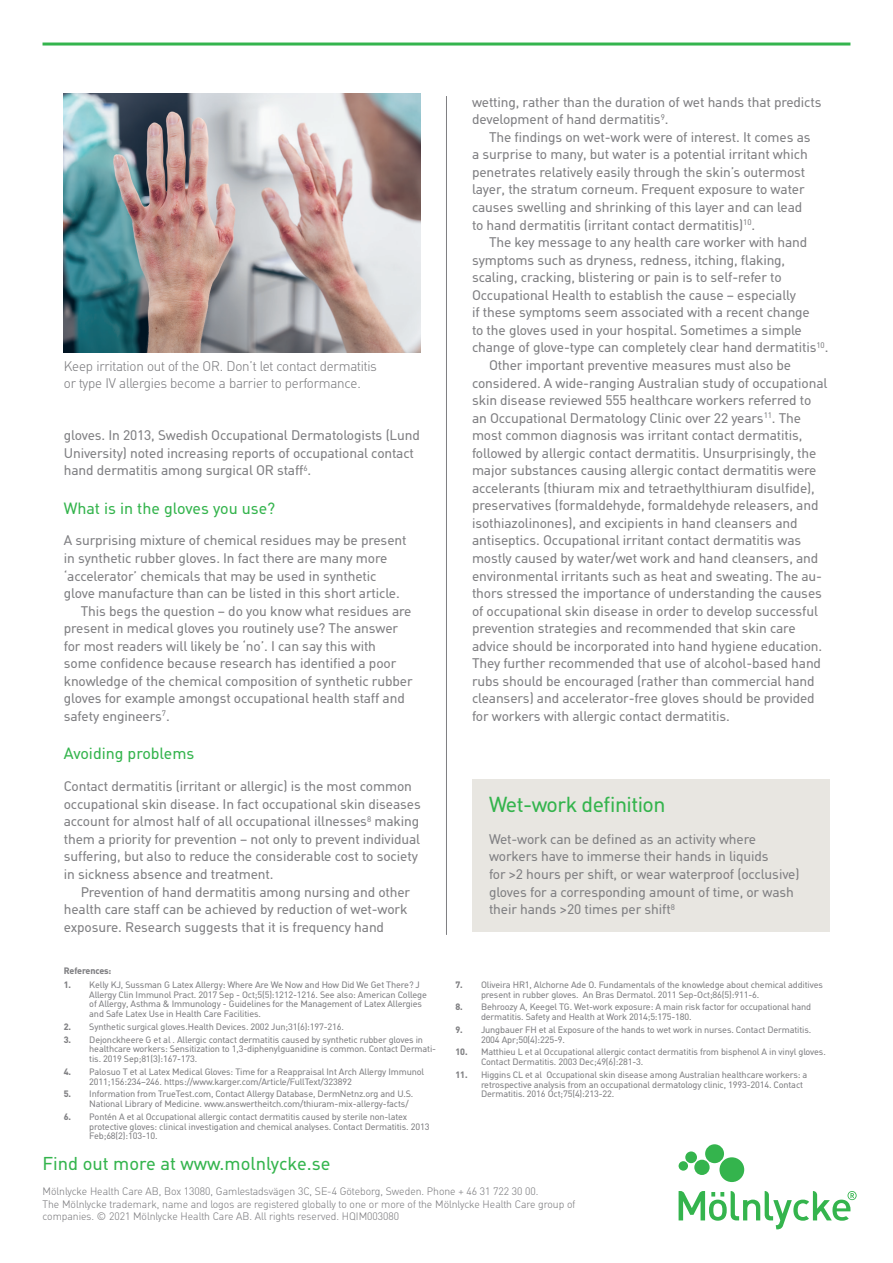
<style>
.page{position:relative;width:893px;height:1263px;background:#fff}
.page>*{position:absolute;margin:0;border:0;box-sizing:border-box;transform-origin:0 0}
.Heading_green{font:21px "Molnlycke Din";letter-spacing:-.025em;color:#34b44d}
.t1{font:18px "Molnlycke Din";color:#34b44d}
.mellanrubrik{font:15.75px "Molnlycke Din";color:#34b44d}
.bröd{font:13.5px/17.5px "Molnlycke Din";letter-spacing:-.01em;color:#808083}
.bröd_första_stycke{font:13.5px/17.5px "Molnlycke Din";letter-spacing:-.01em;color:#808083}
.bildtext{font:300 13.5px/16.5px "Molnlycke Din";letter-spacing:-.01em;color:#808083}
.t2{font:300 10.5px/12.6px "Molnlycke Din";color:#808083}
.t3{font:9px/9.8px "Molnlycke Din";letter-spacing:-.015em;color:#808083}
.ref_Rubrik_2-spalt{font:700 9px "Molnlycke Din";letter-spacing:-.01em;color:#808083}
.s1{font-weight:700}
</style>
<div class="page">
<svg style="left:679px;top:1144px;width:178px;height:85px"></svg>
<hr style="left:446px;top:96px;width:1px;height:839px;background:#808083">
<hr style="left:43px;top:43px;width:807px;height:3px;background:#34b44d">
<img style="left:64px;top:94px;width:357px;height:258px">
<div style="left:472px;top:779px;width:357px;height:153px;background:#e8e6e1"></div>
<p class="bildtext" style="left:64px;top:358px;width:314px">Keep irritation out of the OR. Don’t let contact dermatitis or type IV allergies become a barrier to performance.</p>
<p class="bröd" style="left:64px;top:426px;width:358px">gloves. In 2013, Swedish Occupational Dermatologists (Lund<br>University) noted increasing reports of occupational contact hand dermatitis among surgical OR staff<sup>6</sup>.</p>
<p class="mellanrubrik" style="left:64px;top:499px;width:213px">What is in the gloves you use?</p>
<p class="bröd_första_stycke" style="left:64px;top:532px;width:344px">A surprising mixture of chemical residues may be present in synthetic rubber gloves. In fact there are many more ‘accelerator’ chemicals that may be used in synthetic glove manufacture than can be listed in this short article.</p>
<p class="bröd" style="left:64px;top:602px;width:350px;text-indent:17px">This begs the question – do you know what residues are present in medical gloves you routinely use? The answer for most readers will likely be ‘no’. I can say this with<br>some confidence because research has identified a poor knowledge of the chemical composition of synthetic rubber gloves for example amongst occupational health staff and safety engineers<sup>7</sup>.</p>
<p class="mellanrubrik" style="left:64px;top:744px;width:132px">Avoiding problems</p>
<p class="bröd_första_stycke" style="left:64px;top:777px;width:359px">Contact dermatitis (irritant or allergic) is the most common occupational skin disease. In fact occupational skin diseases account for almost half of all occupational illnesses<sup>8</sup> making them a priority for prevention – not only to prevent individual suffering, but also to reduce the considerable cost to society in sickness absence and treatment.</p>
<p class="bröd" style="left:64px;top:883px;width:348px;text-indent:17px">Prevention of hand dermatitis among nursing and other health care staff can be achieved by reduction of wet-work exposure. Research suggests that it is frequency hand</p>
<p class="ref_Rubrik_2-spalt" style="left:64px;top:965px;width:49px">References:</p>
<p class="t3" style="left:89px;top:980px;width:339px;text-indent:-26px"><span class="s1">1.</span> Kelly KJ, Sussman G Latex Allergy: Where Are We Now and How Did We Get There? J Allergy Clin Immunol Pract. 2017 Sep - Oct;5(5):1212-1216. See also: American College of Allergy, Asthma &amp; Immunology - Guidelines for the Management of Latex Allergies and Safe Latex Use in Health Care Facilities.</p>
<p class="t3" style="left:64px;top:1022px;width:282px"><span class="s1">2.</span> Synthetic surgical gloves.Health Devices. 2002 Jun;31(6):197-216.</p>
<p class="t3" style="left:89px;top:1034px;width:348px;text-indent:-26px"><span class="s1">3.</span> Dejonckheere G et al . Allergic contact dermatitis caused by synthetic rubber gloves in healthcare workers: Sensitization to 1,3-diphenylguanidine is common. Contact Dermati&shy;tis. 2019 Sep;81(3):167-173.</p>
<p class="t3" style="left:89px;top:1067px;width:336px;text-indent:-26px"><span class="s1">4.</span> Palosuo T et al Latex Medical Gloves: Time for a Reappraisal Int Arch Allergy Immunol<br>2011;156:234–246. https://www.karger.com/Article/FullText/323892</p>
<p class="t3" style="left:89px;top:1089px;width:326px;text-indent:-26px"><span class="s1">5.</span> Information from TrueTest.com, Contact Allergy Database, DermNetnz.org and U.S.<br>National Library of Medicine. www.answertheitch.com/thiuram-mix-allergy-facts/</p>
<p class="t3" style="left:89px;top:1112px;width:342px;text-indent:-26px"><span class="s1">6.</span> Pontén A et al Occupational allergic contact dermatitis caused by sterile non-latex protective gloves: clinical investigation and chemical analyses. Contact Dermatitis. 2013<br>Feb;68(2):103-10.</p>
<p class="bröd" style="left:472px;top:93px;width:351px">wetting, rather than the duration of wet hands that predicts development of hand dermatitis<sup>9</sup>.</p>
<p class="bröd" style="left:472px;top:128px;width:340px;text-indent:17px">The findings on wet-work were of interest. It comes as a surprise to many, but water is a potential irritant which penetrates relatively easily through the skin’s outermost layer, the stratum corneum. Frequent exposure to water causes swelling and shrinking of this layer and can lead to hand dermatitis (irritant contact dermatitis)<sup>10</sup>.</p>
<p class="bröd" style="left:472px;top:233px;width:358px;text-indent:17px">The key message to any health care worker with hand symptoms such as dryness, redness, itching, flaking, scaling, cracking, blistering or pain is to self-refer to Occupational Health to establish the cause – especially<br>if these symptoms seem associated with a recent change<br>to the gloves used in your hospital. Sometimes a simple change of glove-type can completely clear hand dermatitis<sup>10</sup>.</p>
<p class="bröd" style="left:472px;top:356px;width:357px;text-indent:17px">Other important preventive measures must also be considered. A wide-ranging Australian study of occupational skin disease reviewed 555 healthcare workers referred to an Occupational Dermatology Clinic over 22 years<sup>11</sup>. The most common diagnosis was irritant contact dermatitis, followed by allergic contact dermatitis. Unsurprisingly, the major substances causing allergic contact dermatitis were accelerants (thiuram mix and tetraethylthiuram disulfide), preservatives (formaldehyde, formaldehyde releasers, and isothiazolinones), and excipients in hand cleansers and antiseptics. Occupational irritant contact dermatitis was mostly caused by water/wet work and hand cleansers, and environmental irritants such as heat and sweating. The au&shy;thors stressed the importance of understanding the causes of occupational skin disease in order to develop successful prevention strategies and recommended that skin care advice should be incorporated into hand hygiene education.<br>They further recommended that use of alcohol-based hand rubs should be encouraged (rather than commercial hand cleansers) and accelerator-free gloves should be provided for workers with allergic contact dermatitis.</p>
<p class="Heading_green" style="left:489px;top:792px;width:178px">Wet-work definition</p>
<p class="bröd_första_stycke" style="left:489px;top:830px;width:312px">Wet-work can be defined as an activity where workers have to immerse their hands in liquids<br>for &gt;2 hours per shift, or wear waterproof (occlusive) gloves for a corresponding amount of time, or wash their hands &gt;20 times per shift<sup>8</sup></p>
<p class="t3" style="left:481px;top:980px;width:344px;text-indent:-26px"><span class="s1">7.</span> Oliveira HR1, Alchorne Ade O. Fundamentals of the knowledge about chemical additives present in rubber gloves. An Bras Dermatol. 2011 Sep-Oct;86(5):911-6.</p>
<p class="t3" style="left:481px;top:1002px;width:332px;text-indent:-26px"><span class="s1">8.</span> Behroozy A, Keegel TG. Wet-work exposure: A main risk factor for occupational hand dermatitis. Safety and Health at Work 2014;5:175-180.</p>
<p class="t3" style="left:481px;top:1025px;width:332px;text-indent:-26px"><span class="s1">9.</span> Jungbauer FH et al Exposure of the hands to wet work in nurses. Contact Dermatitis.<br>2004 Apr;50(4):225-9.</p>
<p class="t3" style="left:481px;top:1047px;width:346px;text-indent:-26px"><span class="s1">10.</span> Matthieu L et al Occupational allergic contact dermatitis from bisphenol A in vinyl gloves.<br>Contact Dermatitis. 2003 Dec;49(6):281-3.</p>
<p class="t3" style="left:481px;top:1070px;width:328px;text-indent:-26px"><span class="s1">11.</span> Higgins CL et al Occupational skin disease among Australian healthcare workers: a retrospective analysis from an occupational dermatology clinic, 1993-2014. Contact<br>Dermatitis. 2016 Oct;75(4):213-22.</p>
<h2 class="t1" style="left:43px;top:1153px;width:290px">Find out more at www.molnlycke.se</h2>
<p class="t2" style="left:43px;top:1185px;width:534px">Mölnlycke Health Care AB, Box 13080, Gamlestadsvägen 3C, SE-4 Göteborg, Sweden. Phone + 46 31 722 30 00.<br>The Mölnlycke trademark, name and logos are registered globally to one or more of the Mölnlycke Health Care group of companies. © 2021 Mölnlycke Health Care AB. All rights reserved. HQIM003080</p>
</div>
